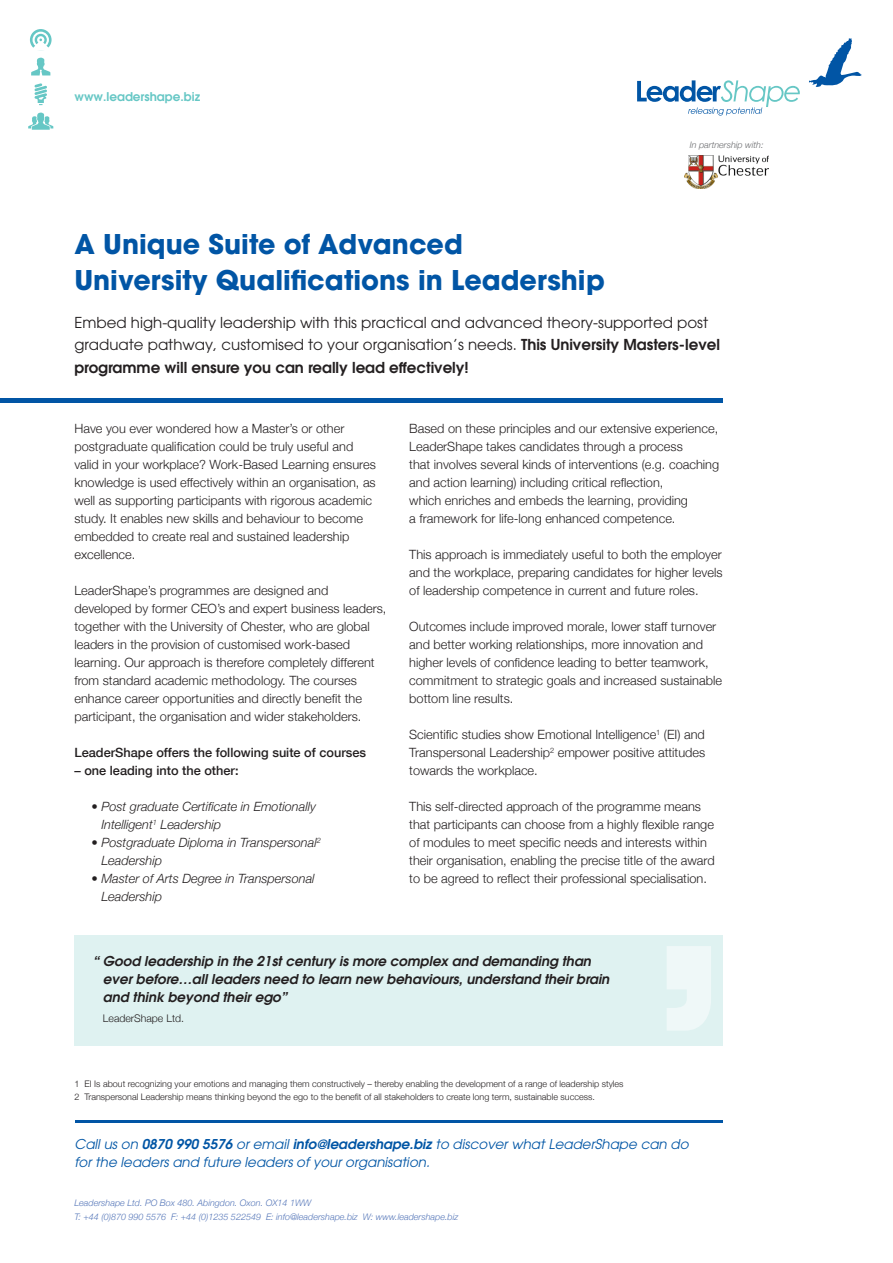
<style>
.page{position:relative;width:893px;height:1263px;background:#fff}
.page>*{position:absolute;margin:0;border:0;box-sizing:border-box;transform-origin:0 0}
.MAIN_HEADING{font:700 27px "ITC Avant Garde Pro";color:#0155a5}
.MAIN_SUB_HEADING{font:15px/22.5px "ITC Avant Garde Pro";color:#231f20}
.t1{font:italic 600 13.5px/18px "ITC Avant Garde Pro";color:#231f20}
.t2{font:italic 13.5px/18px "ITC Avant Garde Pro";color:#0155a5}
.BODY{font:300 12.75px/18px "Helvetica Neue";color:#231f20}
.INDENTED_BULLETS{font:italic 300 12.75px/18px "Helvetica Neue";color:#231f20}
.BODY-2{font:500 12.75px "Helvetica Neue";color:#231f20}
.t3{font:600 12px "ITC Avant Garde Pro";color:#66c7c5}
.t4{font:300 10.5px "Helvetica Neue";color:#231f20}
.BODY-3{font:300 9px "Helvetica Neue";color:#231f20}
.t5{font:italic 300 9px/13.5px "Helvetica Neue";color:#5677b9}
.t6{font:italic 300 9px "Helvetica Neue";color:#6c6d70}
.s1{font-weight:600}
</style>
<div class="page">
<svg style="left:30px;top:29px;width:22px;height:22px"></svg>
<svg style="left:33px;top:32px;width:16px;height:16px"></svg>
<svg style="left:35px;top:34px;width:12px;height:12px"></svg>
<svg style="left:37px;top:36px;width:7px;height:7px"></svg>
<svg style="left:30px;top:39px;width:22px;height:12px"></svg>
<svg style="left:34px;top:83px;width:13px;height:22px"></svg>
<svg style="left:28px;top:112px;width:25px;height:18px"></svg>
<svg style="left:31px;top:57px;width:19px;height:18px"></svg>
<hr style="left:75px;top:1120px;width:648px;height:2px;background:#0155a5">
<svg style="left:809px;top:38px;width:53px;height:49px"></svg>
<svg style="left:637px;top:80px;width:163px;height:36px"></svg>
<img style="left:684px;top:155px;width:84px;height:34px">
<hr style="left:0;top:399px;width:723px;height:4px;background:#0155a5">
<div style="left:74px;top:935px;width:649px;height:111px;background:#dff2f1"></div>
<p class="t3" style="left:74px;top:89px;width:127px">www.leadershape.biz</p>
<p class="t6" style="left:690px;top:140px;width:75px">In partnership with:</p>
<p class="MAIN_HEADING" style="left:74px;top:226px;width:390px">A Unique Suite of Advanced</p>
<p class="MAIN_HEADING" style="left:74px;top:262px;width:532px">University Qualifications in Leadership</p>
<p class="MAIN_SUB_HEADING" style="left:74px;top:311px;width:647px">Embed high-quality leadership with this practical and advanced theory-supported post graduate pathway, customised to your organisation’s needs. <span class="s1">This University Masters-level programme will ensure you can really lead effectively!</span></p>
<p class="BODY" style="left:74px;top:419px;width:303px">Have you ever wondered how a Master’s or other postgraduate qualification could be truly useful and valid in your workplace? Work-Based Learning ensures knowledge is used effectively within an organisation, as well as supporting participants with rigorous academic study. It enables new skills and behaviour to become embedded to create real and sustained leadership excellence.</p>
<p class="BODY" style="left:74px;top:581px;width:313px">LeaderShape’s programmes are designed and developed by former CEO’s and expert business leaders, together with the University of Chester, who are global leaders in the provision of customised work-based learning. Our approach is therefore completely different from standard academic methodology. The courses enhance career opportunities and directly benefit the participant, the organisation and wider stakeholders.</p>
<p class="BODY-2" style="left:74px;top:745px;width:293px">LeaderShape offers the following suite of courses</p>
<p class="BODY-2" style="left:74px;top:763px;width:166px">– one leading into the other:</p>
<p class="INDENTED_BULLETS" style="left:101px;top:798px;width:216px;text-indent:-10px">• Post graduate Certificate in Emotionally<br>Intelligent<sup>1</sup> Leadership</p>
<p class="INDENTED_BULLETS" style="left:101px;top:834px;width:221px;text-indent:-10px">• Postgraduate Diploma in Transpersonal<sup>2<br></sup>Leadership</p>
<p class="INDENTED_BULLETS" style="left:101px;top:870px;width:215px;text-indent:-10px">• Master of Arts Degree in Transpersonal<br>Leadership</p>
<p class="BODY" style="left:409px;top:419px;width:311px">Based on these principles and our extensive experience, LeaderShape takes candidates through a process<br>that involves several kinds of interventions (e.g. coaching and action learning) including critical reflection,<br>which enriches and embeds the learning, providing<br>a framework for life-long enhanced competence.</p>
<p class="BODY" style="left:409px;top:545px;width:315px;text-align:justify">This approach is immediately useful to both the employer and the workplace, preparing candidates for higher levels of leadership competence in current and future roles.</p>
<p class="BODY" style="left:409px;top:617px;width:314px">Outcomes include improved morale, lower staff turnover and better working relationships, more innovation and higher levels of confidence leading to better teamwork, commitment to strategic goals and increased sustainable bottom line results.</p>
<p class="BODY" style="left:409px;top:725px;width:298px;text-align:justify">Scientific studies show Emotional Intelligence<sup>1</sup> (EI) and Transpersonal Leadership<sup>2</sup> empower positive attitudes towards the workplace.</p>
<p class="BODY" style="left:409px;top:797px;width:307px">This self-directed approach of the programme means that participants can choose from a highly flexible range of modules to meet specific needs and interests within their organisation, enabling the precise title of the award to be agreed to reflect their professional specialisation.</p>
<p class="t1" style="left:103px;top:952px;width:508px;text-indent:-10px">“ Good leadership in the 21st century is more complex and demanding than ever before…all leaders need to learn new behaviours, understand their brain and think beyond their ego”</p>
<p class="t4" style="left:103px;top:1012px;width:83px">LeaderShape Ltd.</p>
<p class="BODY-3" style="left:74px;top:1078px;width:551px">1 EI Is about recognizing your emotions and managing them constructively – thereby enabling the development of a range of leadership styles</p>
<p class="BODY-3" style="left:74px;top:1091px;width:522px">2 Transpersonal Leadership means thinking beyond the ego to the benefit of all stakeholders to create long term, sustainable success.</p>
<p class="t2" style="left:74px;top:1135px;width:616px">Call us on <span class="s1">0870 990 5576</span> or email <span class="s1">info@leadershape.biz</span> to discover what LeaderShape can do for the leaders and future leaders of your organisation.</p>
<p class="t5" style="left:74px;top:1196px;width:385px">Leadershape Ltd. PO Box 480. Abingdon. Oxon. OX14 1WW<br>T: +44 (0)870 990 5576 F: +44 (0)1235 522549 E: info@leadershape.biz W: www.leadershape.biz</p>
</div>
